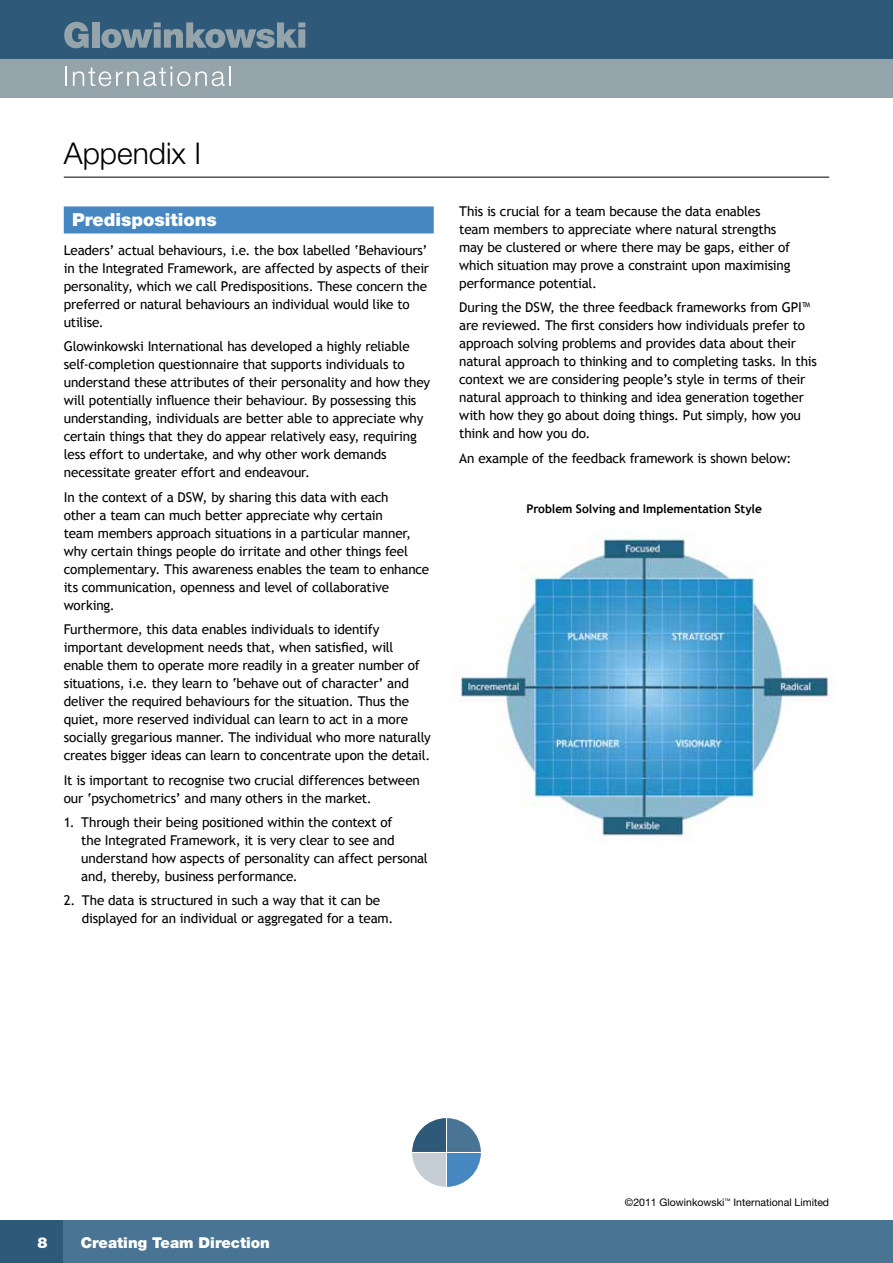
<style>
.page{position:relative;width:893px;height:1263px;background:#fff}
.page>*{position:absolute;margin:0;border:0;box-sizing:border-box;transform-origin:0 0}
.t1{font:300 30px "Helvetica Neue";color:#000}
.t2{font:900 18px "Helvetica Neue";color:#fff}
.t3{font:900 15px "Helvetica Neue";color:#fff}
.t4{font:13.5px/18px "Trebuchet MS";letter-spacing:-.01em;color:#000}
.t5{font:700 12px "Trebuchet MS";letter-spacing:-.005em;color:#000}
.t6{font:10.5px "Helvetica Neue";color:#000}
</style>
<div class="page">
<div style="left:0;top:0;width:893px;height:66px;background:#2e5979"></div>
<div style="left:0;top:59px;width:893px;height:39px;background:#95a3ab"></div>
<svg style="left:64px;top:22px;width:25px;height:26px"></svg>
<div style="left:92px;top:22px;width:7px;height:26px;background:#95a3ab"></div>
<svg style="left:101px;top:22px;width:204px;height:26px"></svg>
<hr style="left:65px;top:66px;width:2px;height:20px;background:#fff">
<svg style="left:73px;top:66px;width:152px;height:20px"></svg>
<hr style="left:229px;top:66px;width:2px;height:20px;background:#fff">
<div style="left:0;top:1220px;width:64px;height:43px;background:#2e5979"></div>
<div style="left:64px;top:1220px;width:829px;height:43px;background:#497493"></div>
<hr style="left:64px;top:177px;width:765px;height:1px;background:#000">
<div style="left:64px;top:206px;width:370px;height:27px;background:#4687c2"></div>
<svg style="left:412px;top:1118px;width:69px;height:69px"></svg>
<hr style="left:412px;top:1152px;width:69px;height:1px;background:#fff">
<hr style="left:446px;top:1118px;width:1px;height:69px;background:#fff">
<img style="left:459px;top:531px;width:374px;height:306px">
<h1 class="t1" style="left:64px;top:135px;width:139px">Appendix I</h1>
<h2 class="t2" style="left:72px;top:209px;width:146px">Predispositions</h2>
<p class="t4" style="left:64px;top:241px;width:367px">Leaders’ actual behaviours, i.e. the box labelled ‘Behaviours’ in the Integrated Framework, are affected by aspects of their personality, which we call Predispositions. These concern the preferred or natural behaviours an individual would like to utilise.</p>
<p class="t4" style="left:64px;top:338px;width:368px">Glowinkowski International has developed a highly reliable self-completion questionnaire that supports individuals to understand these attributes of their personality and how they will potentially influence their behaviour. By possessing this understanding, individuals are better able to appreciate why certain things that they do appear relatively easy, requiring less effort to undertake, and why other work demands necessitate greater effort and endeavour.</p>
<p class="t4" style="left:64px;top:488px;width:367px">In the context of a DSW, by sharing this data with each<br>other a team can much better appreciate why certain<br>team members approach situations in a particular manner, why certain things people do irritate and other things feel complementary. This awareness enables the team to enhance its communication, openness and level of collaborative working.</p>
<p class="t4" style="left:64px;top:621px;width:369px">Furthermore, this data enables individuals to identify important development needs that, when satisfied, will enable them to operate more readily in a greater number of situations, i.e. they learn to ‘behave out of character’ and deliver the required behaviours for the situation. Thus the quiet, more reserved individual can learn to act in a more socially gregarious manner. The individual who more naturally creates bigger ideas can learn to concentrate upon the detail.</p>
<p class="t4" style="left:64px;top:771px;width:358px">It is important to recognise two crucial differences between our ‘psychometrics’ and many others in the market.</p>
<p class="t4" style="left:81px;top:813px;width:348px;text-indent:-18px">1. Through their being positioned within the context of<br>the Integrated Framework, it is very clear to see and understand how aspects of personality can affect personal and, thereby, business performance.</p>
<p class="t4" style="left:82px;top:892px;width:313px;text-indent:-18px">2. The data is structured in such a way that it can be displayed for an individual or aggregated for a team.</p>
<p class="t4" style="left:459px;top:202px;width:333px">This is crucial for a team because the data enables team members to appreciate where natural strengths may be clustered or where there may be gaps, either of which situation may prove a constraint upon maximising performance potential.</p>
<p class="t4" style="left:459px;top:299px;width:359px">During the DSW, the three feedback frameworks from GPI™ are reviewed. The first considers how individuals prefer to approach solving problems and provides data about their natural approach to thinking and to completing tasks. In this context we are considering people’s style in terms of their natural approach to thinking and idea generation together with how they go about doing things. Put simply, how you think and how you do.</p>
<p class="t4" style="left:459px;top:449px;width:334px">An example of the feedback framework is shown below:</p>
<p class="t5" style="left:526px;top:502px;width:237px">Problem Solving and Implementation Style</p>
<p class="t3" style="left:38px;top:1233px;width:12px">8</p>
<p class="t3" style="left:81px;top:1233px;width:191px">Creating Team Direction</p>
<p class="t6" style="left:625px;top:1196px;width:206px">©2011 Glowinkowski<sup>™</sup> International Limited</p>
</div>
